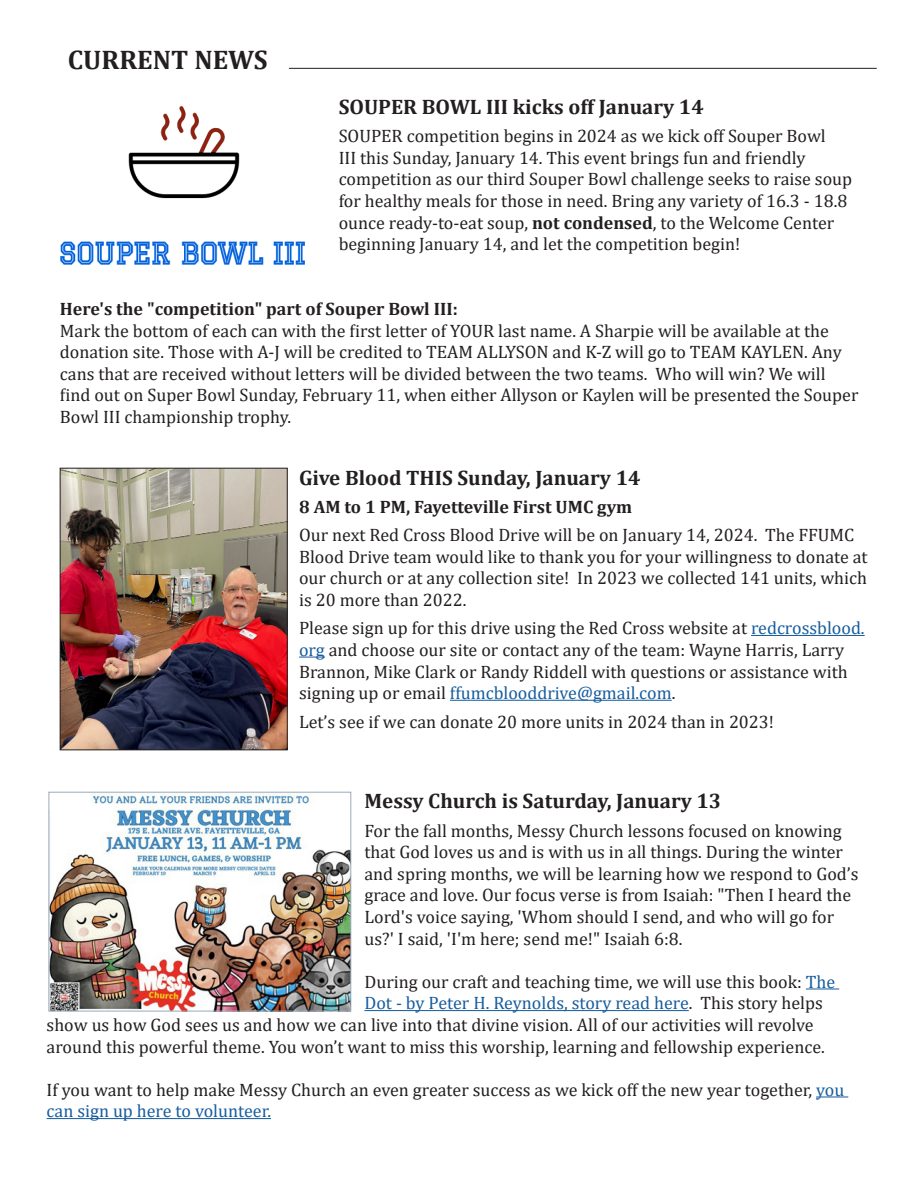
<style>
.page{position:relative;width:918px;height:1188px;background:#fff}
.page>*{position:absolute;margin:0;border:0;box-sizing:border-box;transform-origin:0 0}
.t1{font:700 27px "Cambria";color:#231f20}
.t2{font:700 21px "Cambria";color:#231f20}
.t3{font:18px/21.6px "Cambria";color:#231f20}
.t4{font:700 18px "Cambria";color:#231f20}
.t5{font:18px "Cambria";color:#175d9e}
.s1{font-weight:700}
.s2{color:#175d9e}
.s3{color:#231f20}
</style>
<div class="page">
<hr style="left:289px;top:68px;width:588px;height:1px;background:#231f20">
<img style="left:60px;top:106px;width:245px;height:159px">
<hr style="left:751px;top:635px;width:114px;height:1px;background:#175d9e">
<svg style="left:299px;top:657px;width:26px;height:1px"></svg>
<hr style="left:450px;top:700px;width:222px;height:1px;background:#175d9e">
<img style="left:62px;top:470px;width:223px;height:278px">
<div style="left:60px;top:468px;width:227px;height:282px;border:1px solid #231f20"></div>
<img style="left:51px;top:794px;width:298px;height:215px">
<div style="left:49px;top:792px;width:302px;height:219px;border:1px solid #9ca9bb"></div>
<hr style="left:806px;top:988px;width:33px;height:1px;background:#175d9e">
<hr style="left:364px;top:1010px;width:325px;height:1px;background:#175d9e">
<hr style="left:816px;top:1096px;width:32px;height:1px;background:#175d9e">
<hr style="left:47px;top:1118px;width:224px;height:1px;background:#175d9e">
<p class="t1" style="left:68px;top:41px;width:202px">CURRENT NEWS</p>
<p class="t2" style="left:339px;top:92px;width:367px">SOUPER BOWL III kicks off January 14</p>
<p class="t3" style="left:339px;top:125px;width:515px">SOUPER competition begins in 2024 as we kick off Souper Bowl<br>III this Sunday, January 14. This event brings fun and friendly competition as our third Souper Bowl challenge seeks to raise soup for healthy meals for those in need. Bring any variety of 16.3 - 18.8 ounce ready-to-eat soup, <span class="s1">not condensed</span>, to the Welcome Center beginning January 14, and let the competition begin!</p>
<p class="t4" style="left:60px;top:296px;width:399px">Here's the "competition" part of Souper Bowl III:</p>
<p class="t3" style="left:60px;top:320px;width:800px">Mark the bottom of each can with the first letter of YOUR last name. A Sharpie will be available at the donation site. Those with A-J will be credited to TEAM ALLYSON and K-Z will go to TEAM KAYLEN. Any cans that are received without letters will be divided between the two teams. Who will win? We will find out on Super Bowl Sunday, February 11, when either Allyson or Kaylen will be presented the Souper Bowl III championship trophy.</p>
<p class="t2" style="left:299px;top:463px;width:343px">Give Blood THIS Sunday, January 14</p>
<p class="t4" style="left:299px;top:494px;width:335px">8 AM to 1 PM, Fayetteville First UMC gym</p>
<p class="t3" style="left:299px;top:524px;width:570px">Our next Red Cross Blood Drive will be on January 14, 2024. The FFUMC Blood Drive team would like to thank you for your willingness to donate at our church or at any collection site! In 2023 we collected 141 units, which is 20 more than 2022.</p>
<p class="t3" style="left:299px;top:617px;width:567px">Please sign up for this drive using the Red Cross website at <span class="s2">redcrossblood. org</span> and choose our site or contact any of the team: Wayne Harris, Larry Brannon, Mike Clark or Randy Riddell with questions or assistance with signing up or email <span class="s2">ffumcblooddrive@gmail.com</span>.</p>
<p class="t3" style="left:299px;top:711px;width:476px">Let’s see if we can donate 20 more units in 2024 than in 2023!</p>
<p class="t2" style="left:364px;top:786px;width:358px">Messy Church is Saturday, January 13</p>
<p class="t3" style="left:364px;top:820px;width:496px">For the fall months, Messy Church lessons focused on knowing that God loves us and is with us in all things. During the winter and spring months, we will be learning how we respond to God’s grace and love. Our focus verse is from Isaiah: "Then I heard the Lord's voice saying, 'Whom should I send, and who will go for us?' I said, 'I'm here; send me!" Isaiah 6:8.</p>
<p class="t3" style="left:364px;top:971px;width:472px">During our craft and teaching time, we will use this book: <span class="s2">The</span></p>
<p class="t5" style="left:364px;top:993px;width:460px">Dot - by Peter H. Reynolds, story read here<span class="s3">. This story helps</span></p>
<p class="t3" style="left:47px;top:1014px;width:768px">show us how God sees us and how we can live into that divine vision. All of our activities will revolve</p>
<p class="t3" style="left:47px;top:1036px;width:780px">around this powerful theme. You won’t want to miss this worship, learning and fellowship experience.</p>
<p class="t3" style="left:47px;top:1079px;width:799px">If you want to help make Messy Church an even greater success as we kick off the new year together, <span class="s2">you can sign up here to volunteer.</span></p>
</div>
